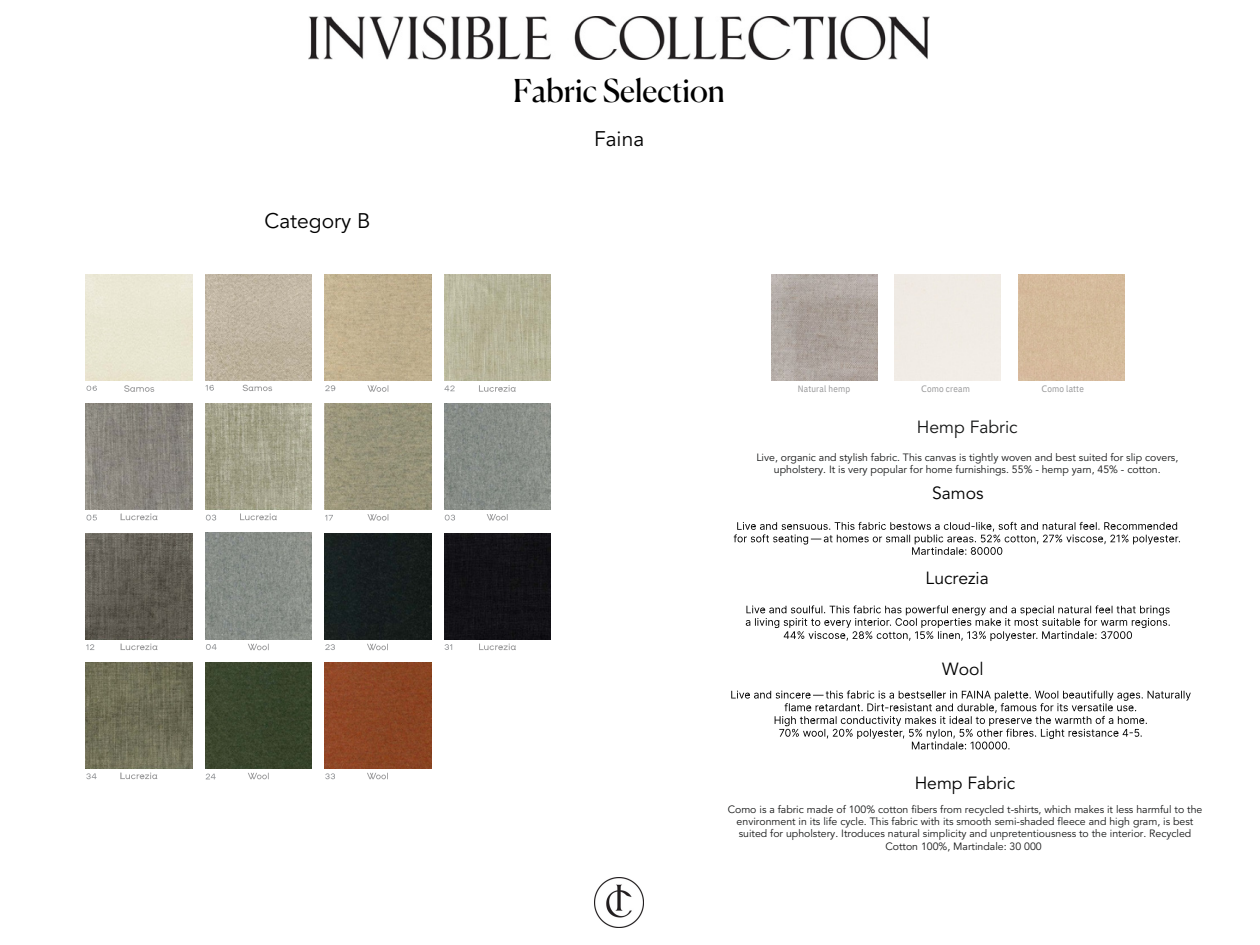
<style>
.page{position:relative;width:1260px;height:945px;background:#fff}
.page>*{position:absolute;margin:0;border:0;box-sizing:border-box;transform-origin:0 0}
.t1{font:31.5px "Canela";color:#000}
.t2{font:21px "Avenir LT Std";color:#000}
.t3{font:17.5px "Avenir LT Std";color:#000}
.t4{font:17.5px "Avenir LT Std";color:#151616}
.t5{font:10.5px/12.2px "Avenir LT Std";color:#151616;text-align:center}
.t6{font:9.1px "IBM Plex Sans Cond";letter-spacing:.015em;color:#989899}
.s1{font-family:"Noto Sans"}
</style>
<div class="page">
<svg style="left:87px;top:386px;width:10px;height:5px"></svg>
<svg style="left:124px;top:385px;width:30px;height:7px"></svg>
<svg style="left:243px;top:385px;width:29px;height:6px"></svg>
<svg style="left:206px;top:385px;width:8px;height:6px"></svg>
<svg style="left:325px;top:385px;width:10px;height:6px"></svg>
<svg style="left:444px;top:385px;width:11px;height:6px"></svg>
<svg style="left:86px;top:515px;width:11px;height:6px"></svg>
<svg style="left:206px;top:515px;width:10px;height:6px"></svg>
<svg style="left:325px;top:515px;width:8px;height:6px"></svg>
<svg style="left:445px;top:515px;width:10px;height:6px"></svg>
<svg style="left:86px;top:644px;width:8px;height:6px"></svg>
<svg style="left:206px;top:644px;width:11px;height:6px"></svg>
<svg style="left:325px;top:644px;width:10px;height:6px"></svg>
<svg style="left:445px;top:644px;width:7px;height:6px"></svg>
<svg style="left:86px;top:773px;width:11px;height:6px"></svg>
<svg style="left:206px;top:774px;width:10px;height:5px"></svg>
<svg style="left:325px;top:773px;width:10px;height:6px"></svg>
<svg style="left:121px;top:773px;width:36px;height:6px"></svg>
<svg style="left:121px;top:514px;width:36px;height:6px"></svg>
<svg style="left:121px;top:644px;width:36px;height:6px"></svg>
<svg style="left:240px;top:514px;width:37px;height:6px"></svg>
<svg style="left:248px;top:644px;width:21px;height:6px"></svg>
<svg style="left:248px;top:773px;width:21px;height:6px"></svg>
<svg style="left:367px;top:644px;width:21px;height:6px"></svg>
<svg style="left:367px;top:773px;width:21px;height:6px"></svg>
<svg style="left:367px;top:385px;width:21px;height:7px"></svg>
<svg style="left:367px;top:514px;width:21px;height:7px"></svg>
<svg style="left:479px;top:385px;width:37px;height:7px"></svg>
<svg style="left:479px;top:644px;width:37px;height:6px"></svg>
<svg style="left:487px;top:514px;width:21px;height:7px"></svg>
<svg style="left:746px;top:605px;width:424px;height:36px"></svg>
<svg style="left:731px;top:690px;width:460px;height:60px"></svg>
<svg style="left:734px;top:522px;width:446px;height:33px"></svg>
<div style="left:1019px;top:274px;width:106px;height:107px;background:#d5bb9c"></div>
<img style="left:205px;top:274px;width:106px;height:106px">
<img style="left:325px;top:274px;width:106px;height:107px">
<img style="left:444px;top:274px;width:106px;height:107px">
<img style="left:86px;top:404px;width:106px;height:106px">
<img style="left:205px;top:404px;width:106px;height:106px">
<img style="left:325px;top:404px;width:106px;height:106px">
<img style="left:444px;top:404px;width:106px;height:106px">
<img style="left:86px;top:533px;width:106px;height:106px">
<img style="left:205px;top:533px;width:107px;height:106px">
<div style="left:325px;top:533px;width:106px;height:106px;background:#171e1e"></div>
<div style="left:444px;top:533px;width:106px;height:106px;background:#121116"></div>
<img style="left:86px;top:662px;width:106px;height:107px">
<img style="left:205px;top:662px;width:106px;height:107px">
<img style="left:325px;top:662px;width:106px;height:107px">
<img style="left:772px;top:274px;width:106px;height:107px">
<img style="left:594px;top:877px;width:50px;height:50px">
<img style="left:309px;top:17px;width:621px;height:43px">
<p class="t2" style="left:265px;top:212px;width:107px">Category B</p>
<p class="t1" style="left:513px;top:77px;width:213px">Fabric Selection</p>
<p class="t2" style="left:594px;top:130px;width:52px">Faina</p>
<p class="t6" style="left:798px;top:382px;width:54px">Natural hemp</p>
<p class="t6" style="left:921px;top:382px;width:50px"><span class="s1">С</span>omo cream</p>
<p class="t6" style="left:1041px;top:382px;width:44px"><span class="s1">С</span>omo latte</p>
<p class="t4" style="left:917px;top:420px;width:102px">Hemp Fabric</p>
<p class="t5" style="left:756px;top:452px;width:423px">Live, organic and stylish fabric. This canvas is tightly woven and best suited for slip covers, upholstery. It is very popular for home furnishings. 55% - hemp yarn, 45% - cotton.</p>
<p class="t3" style="left:932px;top:486px;width:53px">Samos</p>
<p class="t3" style="left:926px;top:571px;width:65px">Lucrezia</p>
<p class="t3" style="left:942px;top:662px;width:43px">Wool</p>
<p class="t3" style="left:915px;top:775px;width:102px">Hemp Fabric</p>
<p class="t5" style="left:728px;top:804px;width:476px">Como is a fabric made of 100% cotton fibers from recycled t-shirts, which makes it less harmful to the environment in its life cycle. This fabric with its smooth semi-shaded fleece and high gram, is best suited for upholstery. Itroduces natural simplicity and unpretentiousness to the interior. Recycled Cotton 100%, Martindale: 30 000</p>
</div>
